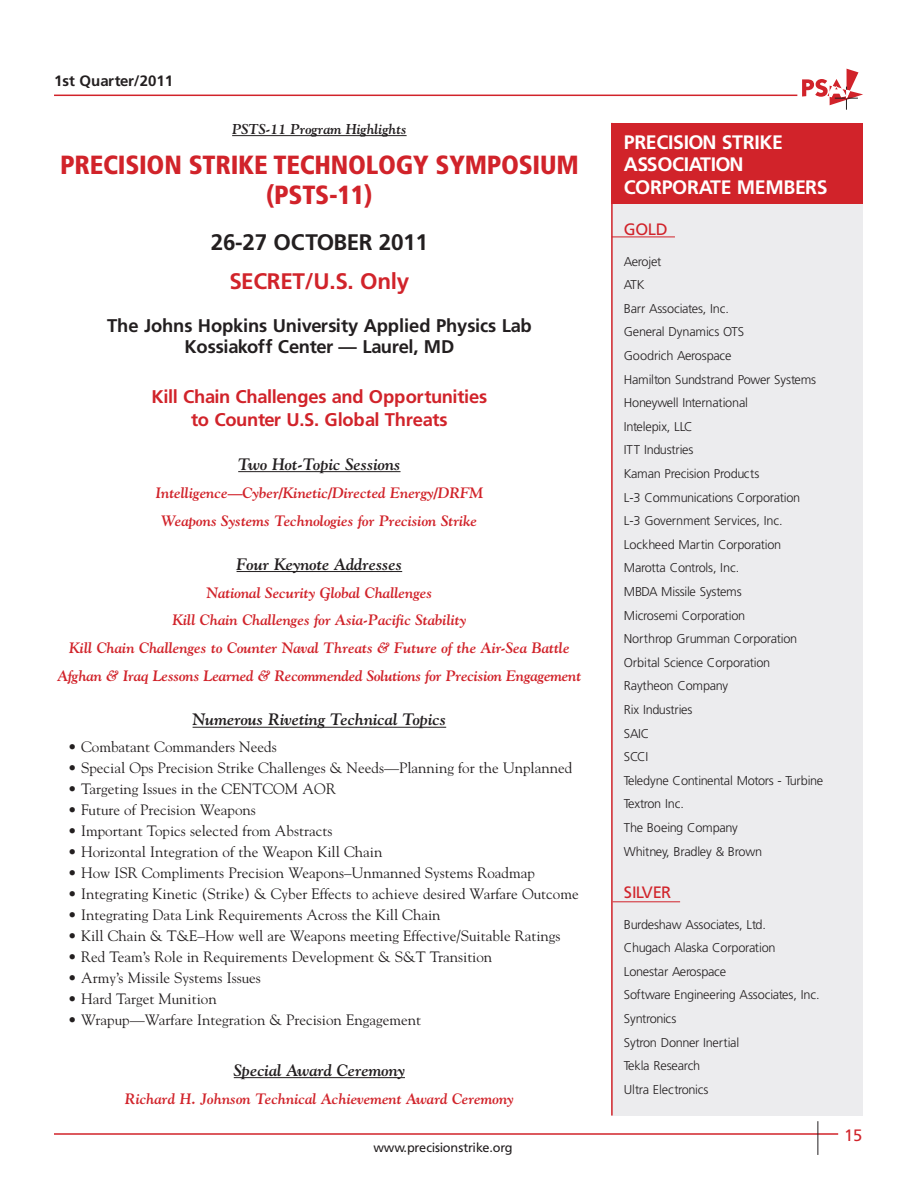
<style>
.page{position:relative;width:918px;height:1188px;background:#fff}
.page>*{position:absolute;margin:0;border:0;box-sizing:border-box;transform-origin:0 0}
.t1{font:900 condensed 26.25px/30px "Frutiger";letter-spacing:-.01em;color:#d1232a;text-align:center}
.t2{font:700 22.5px "Frutiger";letter-spacing:-.01em;color:#231f20}
.t3{font:700 22.5px "Frutiger";letter-spacing:-.01em;color:#d1232a}
.t4{font:700 19.5px/22.5px "Frutiger";letter-spacing:-.015em;color:#fff}
.t5{font:700 18.3px/21px "Frutiger";letter-spacing:-.005em;color:#231f20;text-align:center}
.t6{font:700 18.3px/22.5px "Frutiger";letter-spacing:-.01em;color:#d1232a;text-align:center}
.t7{font:italic 700 16.5px "Goudy";letter-spacing:-.005em;color:#231f20}
.t8{font:16.5px "Frutiger";letter-spacing:-.02em;color:#d1232a}
.t9{font:15px "Goudy";color:#231f20}
.t10{font:italic 700 15px/27.9px "Goudy";letter-spacing:-.005em;color:#d1232a;text-align:center}
.t11{font:700 15px "Frutiger";color:#231f20}
.t12{font:italic 700 14.25px "Goudy";letter-spacing:-.005em;color:#231f20}
.t13{font:300 12.75px/23.5px "Frutiger";letter-spacing:-.015em;color:#231f20}
.t14{font:12.75px "Frutiger";letter-spacing:-.02em;color:#231f20}
</style>
<div class="page">
<hr style="left:54px;top:95px;width:743px;height:1px;background:#d1232a">
<svg style="left:802px;top:69px;width:61px;height:41px"></svg>
<hr style="left:54px;top:1133px;width:784px;height:2px;background:#d1232a">
<hr style="left:818px;top:1121px;width:1px;height:34px;background:#231f20">
<div style="left:612px;top:202px;width:251px;height:914px;background:#ececee"></div>
<div style="left:612px;top:123px;width:251px;height:81px;background:#d1232a"></div>
<hr style="left:612px;top:237px;width:63px;height:1px;background:#d1232a">
<hr style="left:613px;top:901px;width:67px;height:1px;background:#d1232a">
<hr style="left:611px;top:123px;width:2px;height:993px;background:#d1232a">
<hr style="left:232px;top:135px;width:175px;height:1px;background:#231f20">
<hr style="left:238px;top:471px;width:163px;height:1px;background:#231f20">
<hr style="left:237px;top:571px;width:165px;height:1px;background:#231f20">
<hr style="left:193px;top:727px;width:253px;height:1px;background:#231f20">
<hr style="left:234px;top:1077px;width:171px;height:1px;background:#231f20">
<p class="t11" style="left:54px;top:74px;width:120px">1st Quarter/2011</p>
<p class="t12" style="left:232px;top:121px;width:176px">PSTS-11 Program Highlights</p>
<h1 class="t1" style="left:60px;top:152px;width:520px">PRECISION STRIKE TECHNOLOGY SYMPOSIUM (PSTS-11)</h1>
<h2 class="t2" style="left:211px;top:233px;width:219px">26-27 OCTOBER 2011</h2>
<h2 class="t3" style="left:229px;top:272px;width:182px">SECRET/U.S. Only</h2>
<h3 class="t5" style="left:107px;top:316px;width:426px">The Johns Hopkins University Applied Physics Lab<br>Kossiakoff Center — Laurel, MD</h3>
<h3 class="t6" style="left:151px;top:387px;width:337px">Kill Chain Challenges and Opportunities to Counter U.S. Global Threats</h3>
<p class="t7" style="left:238px;top:454px;width:164px">Two Hot-Topic Sessions</p>
<p class="t10" style="left:155px;top:479px;width:330px">Intelligence—Cyber/Kinetic/Directed Energy/DRFM<br>Weapons Systems Technologies for Precision Strike</p>
<p class="t7" style="left:237px;top:554px;width:167px">Four Keynote Addresses</p>
<p class="t10" style="left:57px;top:578px;width:525px">National Security Global Challenges<br>Kill Chain Challenges for Asia-Pacific Stability<br>Kill Chain Challenges to Counter Naval Threats &amp; Future of the Air-Sea Battle Afghan &amp; Iraq Lessons Learned &amp; Recommended Solutions for Precision Engagement</p>
<p class="t7" style="left:193px;top:710px;width:255px">Numerous Riveting Technical Topics</p>
<p class="t9" style="left:68px;top:738px;width:210px">• Combatant Commanders Needs</p>
<p class="t9" style="left:68px;top:759px;width:506px">• Special Ops Precision Strike Challenges &amp; Needs—Planning for the Unplanned</p>
<p class="t9" style="left:68px;top:780px;width:270px">• Targeting Issues in the CENTCOM AOR</p>
<p class="t9" style="left:68px;top:801px;width:190px">• Future of Precision Weapons</p>
<p class="t9" style="left:68px;top:822px;width:266px">• Important Topics selected from Abstracts</p>
<p class="t9" style="left:68px;top:843px;width:316px">• Horizontal Integration of the Weapon Kill Chain</p>
<p class="t9" style="left:68px;top:864px;width:469px">• How ISR Compliments Precision Weapons–Unmanned Systems Roadmap</p>
<p class="t9" style="left:68px;top:885px;width:512px">• Integrating Kinetic (Strike) &amp; Cyber Effects to achieve desired Warfare Outcome</p>
<p class="t9" style="left:68px;top:906px;width:374px">• Integrating Data Link Requirements Across the Kill Chain</p>
<p class="t9" style="left:68px;top:927px;width:494px">• Kill Chain &amp; T&amp;E–How well are Weapons meeting Effective/Suitable Ratings</p>
<p class="t9" style="left:68px;top:948px;width:426px">• Red Team’s Role in Requirements Development &amp; S&amp;T Transition</p>
<p class="t9" style="left:68px;top:969px;width:195px">• Army’s Missile Systems Issues</p>
<p class="t9" style="left:68px;top:990px;width:150px">• Hard Target Munition</p>
<p class="t9" style="left:68px;top:1011px;width:355px">• Wrapup—Warfare Integration &amp; Precision Engagement</p>
<p class="t7" style="left:234px;top:1060px;width:173px">Special Award Ceremony</p>
<p class="t10" style="left:125px;top:1085px;width:391px">Richard H. Johnson Technical Achievement Award Ceremony</p>
<p class="t14" style="left:373px;top:1143px;width:141px">www.precisionstrike.org</p>
<h3 class="t4" style="left:624px;top:132px;width:205px">PRECISION STRIKE<br>ASSOCIATION<br>CORPORATE MEMBERS</h3>
<p class="t8" style="left:624px;top:223px;width:45px">GOLD</p>
<p class="t13" style="left:624px;top:250px;width:201px">Aerojet<br>ATK<br>Barr Associates, Inc.<br>General Dynamics OTS<br>Goodrich Aerospace<br>Hamilton Sundstrand Power Systems<br>Honeywell International<br>Intelepix, LLC<br>ITT Industries<br>Kaman Precision Products<br>L-3 Communications Corporation<br>L-3 Government Services, Inc.<br>Lockheed Martin Corporation<br>Marotta Controls, Inc.<br>MBDA Missile Systems<br>Microsemi Corporation<br>Northrop Grumman Corporation<br>Orbital Science Corporation<br>Raytheon Company<br>Rix Industries<br>SAIC<br>SCCI<br>Teledyne Continental Motors - Turbine<br>Textron Inc.<br>The Boeing Company<br>Whitney, Bradley &amp; Brown</p>
<p class="t8" style="left:624px;top:886px;width:49px">SILVER</p>
<p class="t13" style="left:624px;top:913px;width:197px">Burdeshaw Associates, Ltd.<br>Chugach Alaska Corporation<br>Lonestar Aerospace<br>Software Engineering Associates, Inc.<br>Syntronics<br>Sytron Donner Inertial<br>Tekla Research<br>Ultra Electronics</p>
<p class="t8" style="left:844px;top:1129px;width:20px">15</p>
</div>
